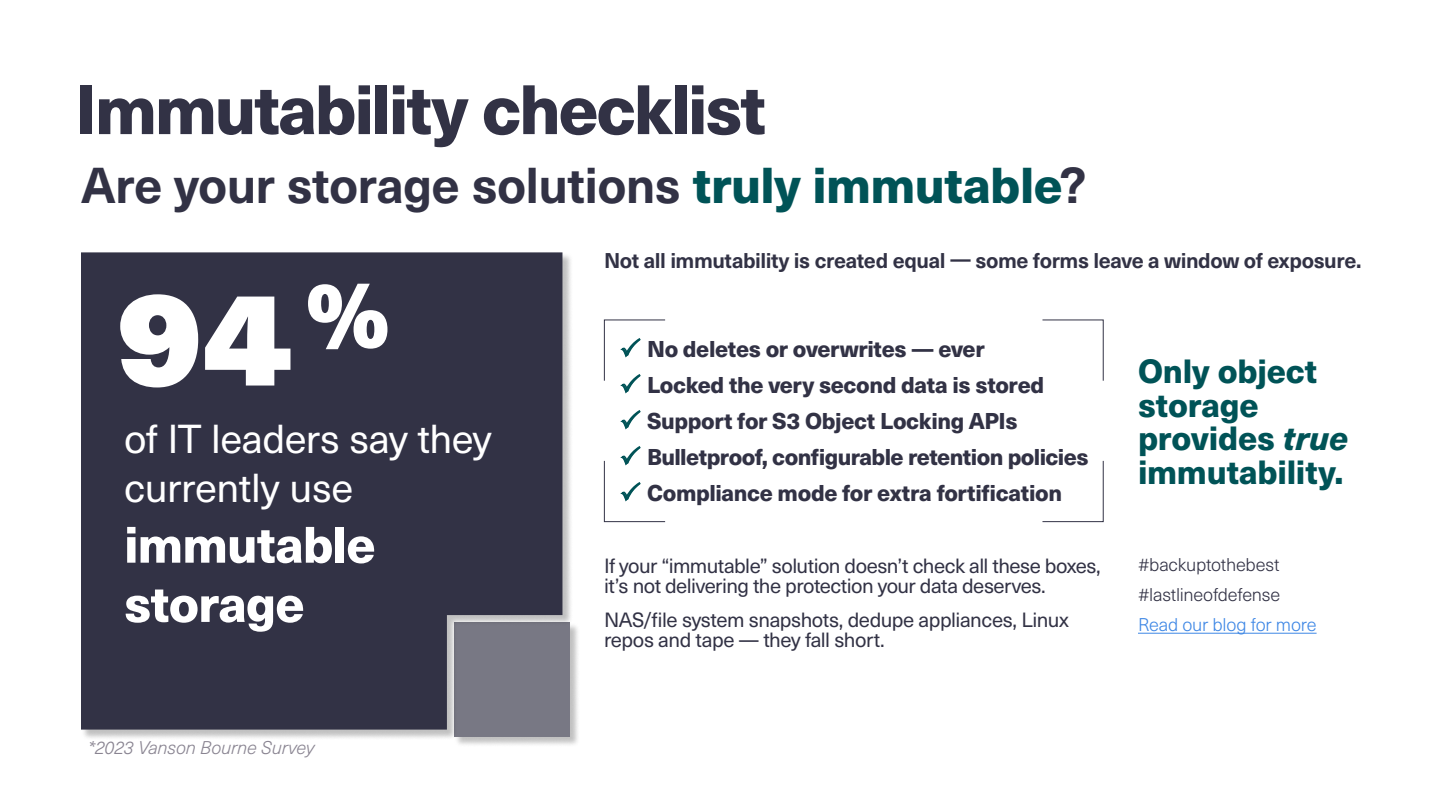
<style>
.page{position:relative;width:1440px;height:810px;background:#fff}
.page>*{position:absolute;margin:0;border:0;box-sizing:border-box;transform-origin:0 0}
.t1{font:132px "Neue Haas Unica W1 G X Black";color:#fff}
.t2{font:800 68.55px "Neue Haas Unica W1 G";letter-spacing:-.03em;color:#323245}
.t3{font:800 50.25px/59.2px "Neue Haas Unica W1 G";letter-spacing:-.015em;color:#fff}
.t4{font:700 49.5px "Neue Haas Unica W1 G";letter-spacing:-.015em;color:#323245}
.t5{font:39.75px/48.8px "Neue Haas Unica W1 G";letter-spacing:-.015em;color:#fff}
.t6{font:800 33px/33.8px "Neue Haas Unica W1 G";letter-spacing:-.005em;color:#005357}
.t7{font:800 22.5px/36px "Neue Haas Unica W1 G";letter-spacing:-.02em;color:#323245}
.t8{font:700 21px "Neue Haas Unica W1 G";letter-spacing:-.02em;color:#323245}
.t9{font:20.25px/20.2px "Neue Haas Unica W1 G";letter-spacing:-.025em;color:#323245}
.t10{font:300 18.15px/30.2px "Neue Haas Unica W1 G";letter-spacing:-.015em;color:#323245}
.t11{font:italic 300 18.15px "Neue Haas Unica W1 G";letter-spacing:-.01em;color:#898491}
.t12{font:300 18.15px "Neue Haas Unica W1 G";letter-spacing:-.015em;color:#3e87e5}
.s1{font-weight:800;color:#005357}
.s2{font-style:italic}
</style>
<div class="page">
<div style="left:454px;top:622px;width:126px;height:125px;background:#000;opacity:.25"></div>
<div style="left:81px;top:253px;width:492px;height:487px;background:#000;opacity:.25"></div>
<div style="left:81px;top:252px;width:481px;height:478px;background:#323245"></div>
<svg style="left:1042px;top:319px;width:62px;height:62px"></svg>
<svg style="left:1042px;top:460px;width:62px;height:62px"></svg>
<hr style="left:1138px;top:633px;width:179px;height:1px;background:#3e87e5">
<svg style="left:604px;top:319px;width:62px;height:62px"></svg>
<svg style="left:604px;top:460px;width:62px;height:62px"></svg>
<h2 class="t2" style="left:75px;top:56px;width:693px">Immutability checklist</h2>
<h3 class="t4" style="left:81px;top:148px;width:1007px">Are your storage solutions <span class="s1">truly immutable</span>?</h3>
<h1 class="t1" style="left:114px;top:232px;width:279px">94 <sup>%</sup></h1>
<h3 class="t5" style="left:124px;top:413px;width:369px">of IT leaders say they currently use</h3>
<h3 class="t3" style="left:124px;top:512px;width:253px">immutable storage</h3>
<p class="t11" style="left:88px;top:734px;width:228px">*2023 Vanson Bourne Survey</p>
<p class="t8" style="left:604px;top:245px;width:759px">Not all immutability is created equal — some forms leave a window of exposure.</p>
<p class="t7" style="left:647px;top:329px;width:443px">No deletes or overwrites — ever<br>Locked the very second data is stored Support for S3 Object Locking APIs Bulletproof, configurable retention policies Compliance mode for extra fortification</p>
<p class="t9" style="left:604px;top:554px;width:498px">If your “immutable” solution doesn’t check all these boxes, it’s not delivering the protection your data deserves.</p>
<p class="t9" style="left:604px;top:608px;width:467px">NAS/file system snapshots, dedupe appliances, Linux repos and tape — they fall short.</p>
<h3 class="t6" style="left:1138px;top:352px;width:212px">Only object storage provides <span class="s2">true </span>immutability.</h3>
<p class="t10" style="left:1138px;top:549px;width:144px">#backuptothebest #lastlineofdefense</p>
<p class="t12" style="left:1138px;top:612px;width:180px">Read our blog for more</p>
</div>
